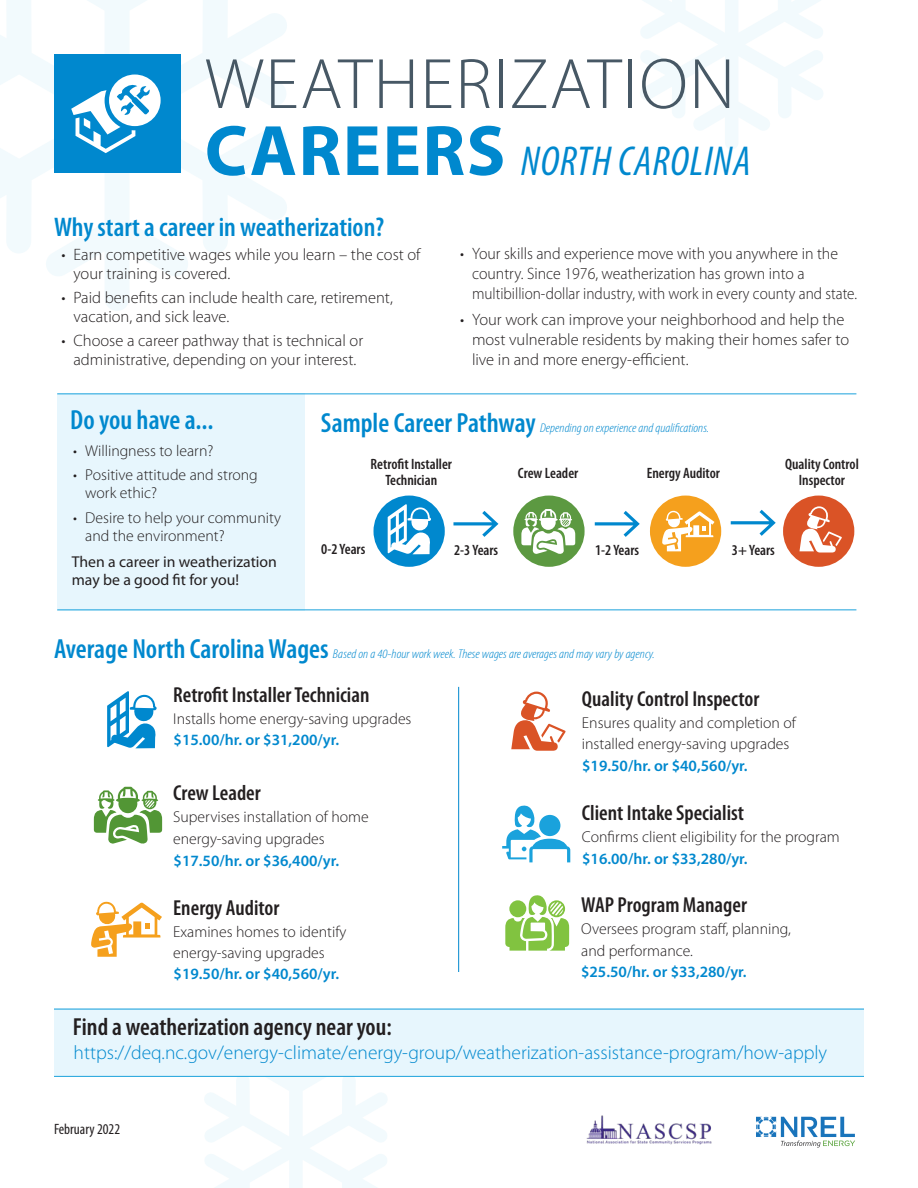
<style>
.page{position:relative;width:918px;height:1188px;background:#fff}
.page>*{position:absolute;margin:0;border:0;box-sizing:border-box;transform-origin:0 0}
.t1{font:300 72px "Myriad Pro";letter-spacing:.02em;color:#475865}
.t2{font:700 72px "Myriad Pro";letter-spacing:.02em;color:#0088ce}
.t3{font:italic condensed 42px "Myriad Pro";letter-spacing:.02em;color:#0088ce}
.t4{font:600 condensed 27.75px "Myriad Pro";letter-spacing:-.005em;color:#0088ce}
.t5{font:600 condensed 27px "Myriad Pro";color:#0088ce}
.t6{font:600 condensed 24.75px "Myriad Pro";color:#231f20}
.t7{font:600 condensed 21.75px "Myriad Pro";color:#231f20}
.t8{font:300 19.5px "Myriad Pro";color:#0088ce}
.t9{font:300 16.5px/18.8px "Myriad Pro";color:#231f20}
.t10{font:300 16.5px/20.2px "Myriad Pro";color:#231f20;scale:.96 1}
.t11{font:300 15.75px/21.8px "Myriad Pro";color:#231f20}
.t12{font:600 15.75px "Myriad Pro";color:#0088ce}
.t13{font:15.75px/18.8px "Myriad Pro";color:#231f20}
.t14{font:600 condensed 15px/16.5px "Myriad Pro";color:#231f20;text-align:center}
.t15{font:condensed 15px "Myriad Pro";color:#231f20}
.t16{font:italic 300 condensed 12.75px "Myriad Pro";color:#0088ce;scale:1.1 1}
.s1{font-weight:600;font-style:normal;font-size:27.75px}
</style>
<div class="page">
<svg style="left:0;top:0;width:287px;height:311px"></svg>
<svg style="left:640px;top:0;width:183px;height:149px"></svg>
<svg style="left:204px;top:1077px;width:183px;height:111px"></svg>
<div style="left:57px;top:393px;width:247px;height:217px;background:#e7f6fd"></div>
<div style="left:54px;top:54px;width:126px;height:119px;background:#0088ce"></div>
<hr style="left:57px;top:393px;width:799px;height:1px;background:#1aa2dc">
<hr style="left:57px;top:609px;width:799px;height:1px;background:#1aa2dc">
<img style="left:586px;top:1115px;width:126px;height:30px">
<svg style="left:756px;top:1117px;width:99px;height:30px"></svg>
<svg style="left:91px;top:901px;width:71px;height:56px"></svg>
<hr style="left:458px;top:687px;width:1px;height:285px;background:#0088ce">
<svg style="left:107px;top:691px;width:50px;height:57px"></svg>
<svg style="left:505px;top:895px;width:64px;height:56px"></svg>
<svg style="left:94px;top:787px;width:68px;height:57px"></svg>
<svg style="left:511px;top:692px;width:55px;height:59px"></svg>
<svg style="left:502px;top:805px;width:68px;height:57px"></svg>
<div style="left:54px;top:1009px;width:810px;height:67px;background:#e7f6fd"></div>
<hr style="left:54px;top:1009px;width:810px;height:1px;background:#1aa2dc">
<hr style="left:54px;top:1076px;width:810px;height:1px;background:#1aa2dc">
<svg style="left:71px;top:75px;width:90px;height:78px"></svg>
<div style="left:783px;top:496px;width:71px;height:71px;background:#da5326;border-radius:50%"></div>
<div style="left:650px;top:496px;width:71px;height:71px;background:#f5a01d;border-radius:50%"></div>
<svg style="left:662px;top:511px;width:53px;height:40px"></svg>
<div style="left:513px;top:496px;width:72px;height:71px;background:#5c9941;border-radius:50%"></div>
<div style="left:374px;top:496px;width:71px;height:71px;background:#0088ce;border-radius:50%"></div>
<svg style="left:388px;top:504px;width:43px;height:50px"></svg>
<svg style="left:453px;top:511px;width:45px;height:26px"></svg>
<svg style="left:595px;top:511px;width:45px;height:26px"></svg>
<svg style="left:731px;top:510px;width:45px;height:26px"></svg>
<svg style="left:521px;top:509px;width:54px;height:46px"></svg>
<svg style="left:799px;top:506px;width:43px;height:47px"></svg>
<h1 class="t1" style="left:205px;top:41px;width:532px">WEATHERIZATION</h1>
<h1 class="t2" style="left:205px;top:104px;width:302px">CAREERS</h1>
<p class="t3" style="left:521px;top:136px;width:232px">NORTH CAROLINA</p>
<h3 class="t5" style="left:54px;top:211px;width:332px">Why start a career in weatherization?</h3>
<p class="t9" style="left:74px;top:245px;width:349px;text-indent:-12px">• Earn competitive wages while you learn – the cost of your training is covered.</p>
<p class="t9" style="left:74px;top:288px;width:321px;text-indent:-12px">• Paid benefits can include health care, retirement, vacation, and sick leave.</p>
<p class="t9" style="left:62px;top:331px;width:303px;text-align:center">• Choose a career pathway that is technical or administrative, depending on your interest.</p>
<p class="t10" style="left:472px;top:243px;width:403px;text-indent:-12px">• Your skills and experience move with you anywhere in the country. Since 1976, weatherization has grown into a multibillion-dollar industry, with work in every county and state.</p>
<p class="t9" style="left:472px;top:309px;width:379px;line-height:20.2px;text-indent:-12px">• Your work can improve your neighborhood and help the most vulnerable residents by making their homes safer to live in and more energy-efficient.</p>
<h3 class="t4" style="left:70px;top:403px;width:145px">Do you have a...</h3>
<p class="t16" style="left:321px;top:420px;width:355px"><span class="s1">Sample Career Pathway</span> Depending on experience and qualifications.</p>
<p class="t11" style="left:73px;top:439px;width:142px">• Willingness to learn?</p>
<p class="t11" style="left:85px;top:466px;width:174px;line-height:18px;text-indent:-12px">• Positive attitude and strong work ethic?</p>
<p class="t11" style="left:85px;top:509px;width:197px;line-height:18px;text-indent:-12px">• Desire to help your community and the environment?</p>
<p class="t13" style="left:72px;top:552px;width:207px">Then a career in weatherization may be a good fit for you!</p>
<p class="t14" style="left:371px;top:456px;width:83px">Retrofit Installer<br>Technician</p>
<p class="t14" style="left:518px;top:465px;width:62px">Crew Leader</p>
<p class="t14" style="left:647px;top:465px;width:75px">Energy Auditor</p>
<p class="t14" style="left:785px;top:456px;width:75px">Quality Control<br>Inspector</p>
<p class="t14" style="left:321px;top:540px;width:46px">0-2 Years</p>
<p class="t14" style="left:454px;top:541px;width:46px">2-3 Years</p>
<p class="t14" style="left:595px;top:542px;width:46px">1-2 Years</p>
<p class="t14" style="left:732px;top:541px;width:44px">3+ Years</p>
<h1 class="t16" style="left:54px;top:646px;width:548px"><span class="s1">Average North Carolina Wages</span> Based on a 40-hour work week. These wages are averages and may vary by agency.</h1>
<h3 class="t7" style="left:173px;top:681px;width:198px">Retrofit Installer Technician</h3>
<p class="t11" style="left:173px;top:708px;width:240px">Installs home energy-saving upgrades</p>
<h1 class="t12" style="left:174px;top:730px;width:167px">$15.00/hr. or $31,200/yr.</h1>
<h3 class="t7" style="left:173px;top:780px;width:89px">Crew Leader</h3>
<p class="t11" style="left:173px;top:806px;width:197px">Supervises installation of home energy-saving upgrades</p>
<h3 class="t7" style="left:582px;top:685px;width:179px">Quality Control Inspector</h3>
<p class="t11" style="left:582px;top:711px;width:216px">Ensures quality and completion of installed energy-saving upgrades</p>
<h1 class="t12" style="left:582px;top:756px;width:167px">$19.50/hr. or $40,560/yr.</h1>
<h3 class="t7" style="left:582px;top:799px;width:164px">Client Intake Specialist</h3>
<p class="t11" style="left:582px;top:825px;width:259px">Confirms client eligibility for the program</p>
<h1 class="t12" style="left:174px;top:851px;width:167px">$17.50/hr. or $36,400/yr.</h1>
<h1 class="t12" style="left:582px;top:849px;width:167px">$16.00/hr. or $33,280/yr.</h1>
<h3 class="t7" style="left:173px;top:894px;width:108px">Energy Auditor</h3>
<p class="t11" style="left:173px;top:920px;width:175px">Examines homes to identify energy-saving upgrades</p>
<h3 class="t7" style="left:581px;top:892px;width:167px">WAP Program Manager</h3>
<p class="t11" style="left:581px;top:918px;width:211px">Oversees program staff, planning, and performance.</p>
<h1 class="t12" style="left:174px;top:964px;width:167px">$19.50/hr. or $40,560/yr.</h1>
<h1 class="t12" style="left:581px;top:962px;width:167px">$25.50/hr. or $33,280/yr.</h1>
<h3 class="t6" style="left:73px;top:1011px;width:320px">Find a weatherization agency near you:</h3>
<h1 class="t8" style="left:74px;top:1041px;width:755px">https://deq.nc.gov/energy-climate/energy-group/weatherization-assistance-program/how-apply</h1>
<p class="t15" style="left:54px;top:1120px;width:68px">February 2022</p>
</div>
